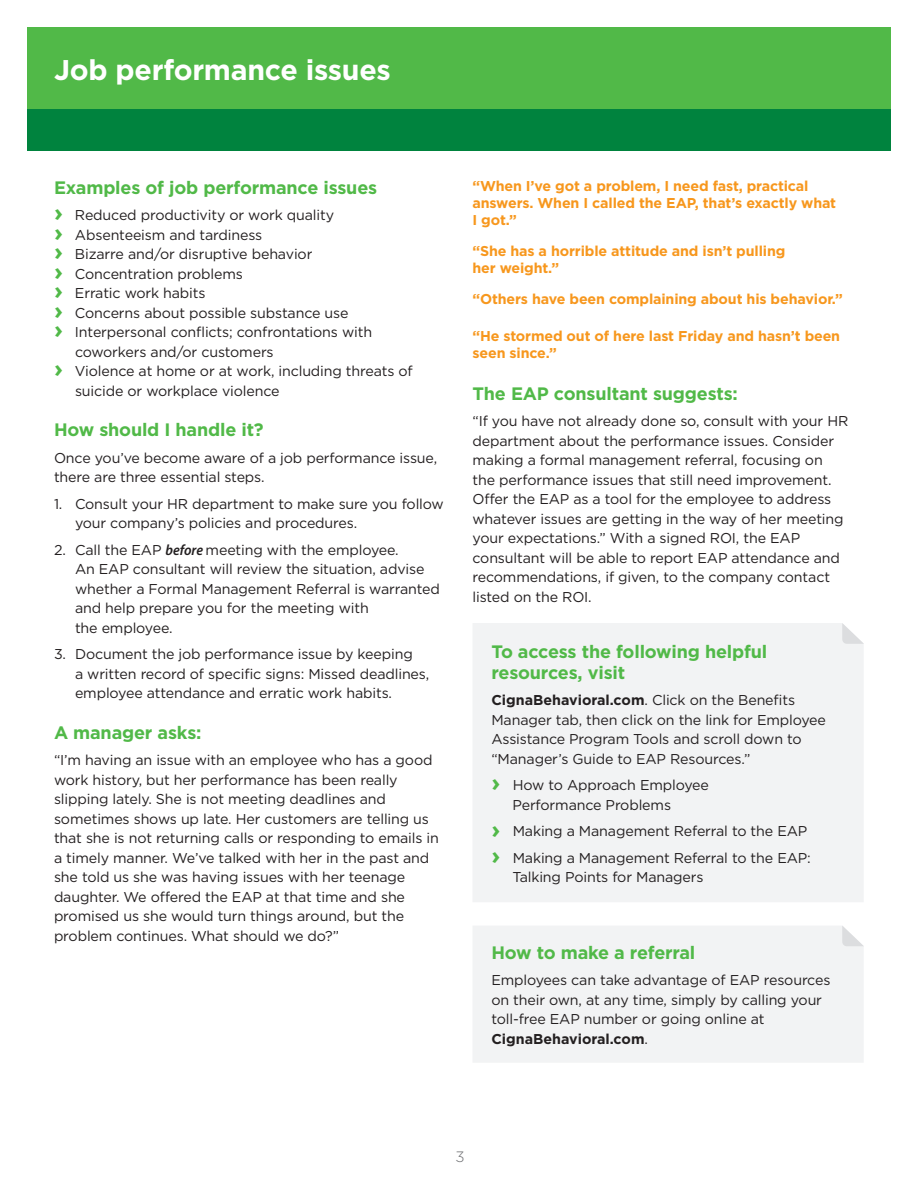
<style>
.page{position:relative;width:918px;height:1188px;background:#fff}
.page>*{position:absolute;margin:0;border:0;box-sizing:border-box;transform-origin:0 0}
.G-Subhead-color{font:700 28.5px "Gotham";letter-spacing:-.01em;color:#fff}
.Subhead_body_bold_12{font:700 18px/21px "Gotham";letter-spacing:-.01em;color:#51b948}
.t1{font:300 15px "Gotham";color:#6c6d70}
.Body_copy__book_9_5{font:14.25px/19.5px "Gotham";letter-spacing:-.01em;color:#231f20}
.Bullet_copy_book_9_5{font:14.25px/19.5px "Gotham";letter-spacing:-.01em;color:#231f20}
.A-Eyebrow{font:700 14.25px/17.1px "Gotham";letter-spacing:-.01em;color:#f7971d}
.Subhead_body_bold_12-2{font:700 14.25px/17.1px "Gotham";letter-spacing:-.01em;color:#f7971d}
.s1{font-weight:700;font-size:24px;color:#51b948}
.s2{font-family:"Myriad Pro";font-weight:600;font-style:italic;font-stretch:semi-condensed;font-size:15px}
.s3{font-weight:700}
</style>
<div class="page">
<div style="left:27px;top:27px;width:864px;height:121px;background:#51b948"></div>
<div style="left:27px;top:109px;width:864px;height:41px;background:#00833e"></div>
<div style="left:473px;top:623px;width:390px;height:279px;background:#f2f3f4"></div>
<svg style="left:842px;top:623px;width:22px;height:21px"></svg>
<div style="left:473px;top:926px;width:391px;height:136px;background:#f2f3f4"></div>
<svg style="left:842px;top:926px;width:22px;height:20px"></svg>
<p class="G-Subhead-color" style="left:54px;top:51px;width:338px">Job performance issues</p>
<p class="Subhead_body_bold_12" style="left:54px;top:177px;width:325px">Examples of job performance issues</p>
<p class="Bullet_copy_book_9_5" style="left:54px;top:205px;width:282px"><span class="s1">›</span> Reduced productivity or work quality</p>
<p class="Bullet_copy_book_9_5" style="left:54px;top:225px;width:210px"><span class="s1">›</span> Absenteeism and tardiness</p>
<p class="Bullet_copy_book_9_5" style="left:54px;top:244px;width:260px"><span class="s1">›</span> Bizarre and/or disruptive behavior</p>
<p class="Bullet_copy_book_9_5" style="left:54px;top:264px;width:191px"><span class="s1">›</span> Concentration problems</p>
<p class="Bullet_copy_book_9_5" style="left:54px;top:283px;width:153px"><span class="s1">›</span> Erratic work habits</p>
<p class="Bullet_copy_book_9_5" style="left:54px;top:303px;width:296px"><span class="s1">›</span> Concerns about possible substance use</p>
<p class="Bullet_copy_book_9_5" style="left:75px;top:322px;width:299px;text-indent:-21px"><span class="s1">›</span> Interpersonal conflicts; confrontations with coworkers and/or customers</p>
<p class="Bullet_copy_book_9_5" style="left:75px;top:361px;width:339px;text-indent:-21px"><span class="s1">›</span> Violence at home or at work, including threats of suicide or workplace violence</p>
<p class="Subhead_body_bold_12" style="left:54px;top:419px;width:211px">How should I handle it?</p>
<p class="Body_copy__book_9_5" style="left:54px;top:448px;width:385px">Once you’ve become aware of a job performance issue, there are three essential steps.</p>
<p class="Bullet_copy_book_9_5" style="left:75px;top:494px;width:370px;text-indent:-21px">1. Consult your HR department to make sure you follow your company’s policies and procedures.</p>
<p class="Bullet_copy_book_9_5" style="left:75px;top:540px;width:367px;text-indent:-21px">2. Call the EAP <span class="s2">before</span> meeting with the employee.<br>An EAP consultant will review the situation, advise whether a Formal Management Referral is warranted and help prepare you for the meeting with<br>the employee.</p>
<p class="Bullet_copy_book_9_5" style="left:75px;top:644px;width:356px;text-indent:-21px">3. Document the job performance issue by keeping<br>a written record of specific signs: Missed deadlines, employee attendance and erratic work habits.</p>
<p class="Subhead_body_bold_12" style="left:54px;top:722px;width:149px">A manager asks:</p>
<p class="Body_copy__book_9_5" style="left:54px;top:750px;width:386px">“I’m having an issue with an employee who has a good work history, but her performance has been really slipping lately. She is not meeting deadlines and sometimes shows up late. Her customers are telling us that she is not returning calls or responding to emails in a timely manner. We’ve talked with her in the past and she told us she was having issues with her teenage daughter. We offered the EAP at that time and she promised us she would turn things around, but the problem continues. What should we do?”</p>
<p class="A-Eyebrow" style="left:472px;top:177px;width:365px">“When I’ve got a problem, I need fast, practical answers. When I called the EAP, that’s exactly what<br>I got.”</p>
<p class="A-Eyebrow" style="left:472px;top:242px;width:314px">“She has a horrible attitude and isn’t pulling her weight.”</p>
<p class="A-Eyebrow" style="left:472px;top:291px;width:372px">“Others have been complaining about his behavior.”</p>
<p class="Subhead_body_bold_12-2" style="left:472px;top:327px;width:369px">“He stormed out of here last Friday and hasn’t been seen since.”</p>
<p class="Subhead_body_bold_12" style="left:472px;top:383px;width:267px">The EAP consultant suggests:</p>
<p class="Body_copy__book_9_5" style="left:472px;top:411px;width:377px">“If you have not already done so, consult with your HR department about the performance issues. Consider making a formal management referral, focusing on the performance issues that still need improvement.<br>Offer the EAP as a tool for the employee to address whatever issues are getting in the way of her meeting your expectations.” With a signed ROI, the EAP consultant will be able to report EAP attendance and recommendations, if given, to the company contact listed on the ROI.</p>
<p class="Subhead_body_bold_12" style="left:491px;top:641px;width:277px">To access the following helpful resources, visit</p>
<p class="Body_copy__book_9_5" style="left:491px;top:690px;width:336px"><span class="s3">CignaBehavioral.com</span>. Click on the Benefits Manager tab, then click on the link for Employee Assistance Program Tools and scroll down to “Manager’s Guide to EAP Resources.”</p>
<p class="Bullet_copy_book_9_5" style="left:512px;top:775px;width:198px;text-indent:-21px"><span class="s1">›</span> How to Approach Employee<br>Performance Problems</p>
<p class="Bullet_copy_book_9_5" style="left:491px;top:821px;width:317px"><span class="s1">›</span> Making a Management Referral to the EAP</p>
<p class="Bullet_copy_book_9_5" style="left:512px;top:848px;width:300px;text-indent:-21px"><span class="s1">›</span> Making a Management Referral to the EAP:<br>Talking Points for Managers</p>
<p class="Subhead_body_bold_12" style="left:491px;top:942px;width:206px">How to make a referral</p>
<p class="Body_copy__book_9_5" style="left:491px;top:970px;width:341px">Employees can take advantage of EAP resources on their own, at any time, simply by calling your toll-free EAP number or going online at <span class="s3">CignaBehavioral.com</span>.</p>
<p class="t1" style="left:456px;top:1147px;width:11px">3</p>
</div>
